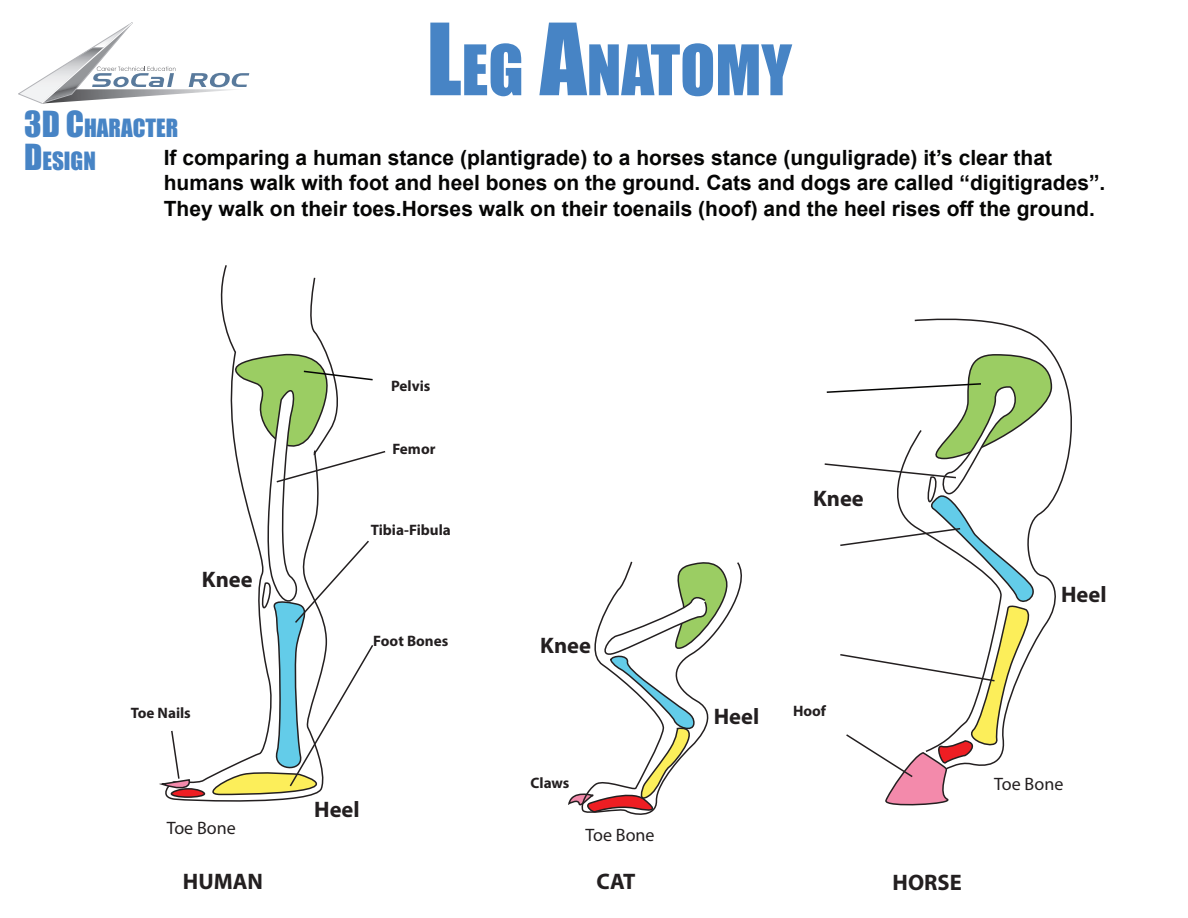
<style>
.page{position:relative;width:1188px;height:918px;background:#fff}
.page>*{position:absolute;margin:0;border:0;box-sizing:border-box;transform-origin:0 0}
.t1{font:64.35px "Impact";color:#4784c5}
.t2{font:23.1px/33px "Impact";color:#4784c5}
.t3{font:700 22.5px "Myriad Pro";color:#231f20}
.t4{font:700 21px/25.2px "Arial";color:#050504}
.t5{font:18px "Myriad Pro";color:#231f20}
.t6{font:700 15.15px "Myriad Pro";color:#231f20}
.s1{font-size:91.95px}
.s2{font-size:33px}
</style>
<div class="page">
<svg style="left:914px;top:318px;width:158px;height:294px"></svg>
<svg style="left:159px;top:265px;width:168px;height:537px"></svg>
<svg style="left:18px;top:22px;width:231px;height:82px"></svg>
<svg style="left:824px;top:353px;width:229px;height:453px"></svg>
<svg style="left:160px;top:353px;width:226px;height:446px"></svg>
<svg style="left:580px;top:561px;width:162px;height:254px"></svg>
<h1 class="t1" style="left:427px;top:20px;width:367px"><span class="s1">L</span>EG <span class="s1">A</span>NATOMY</h1>
<p class="t2" style="left:24px;top:111px;width:156px"><span class="s2">3D C</span>HARACTER<br><span class="s2">D</span>ESIGN</p>
<p class="t4" style="left:164px;top:146px;width:943px">If comparing a human stance (plantigrade) to a horses stance (unguligrade) it’s clear that humans walk with foot and heel bones on the ground. Cats and dogs are called “digitigrades”.<br>They walk on their toes.Horses walk on their toenails (hoof) and the heel rises off the ground.</p>
<p class="t6" style="left:391px;top:376px;width:41px">Pelvis</p>
<p class="t3" style="left:202px;top:565px;width:52px">Knee</p>
<p class="t6" style="left:131px;top:703px;width:62px">Toe Nails</p>
<p class="t5" style="left:167px;top:816px;width:71px">Toe Bone</p>
<p class="t6" style="left:392px;top:439px;width:45px">Femor</p>
<p class="t6" style="left:371px;top:520px;width:82px">Tibia-Fibula</p>
<p class="t6" style="left:373px;top:631px;width:77px">Foot Bones</p>
<p class="t3" style="left:314px;top:795px;width:47px">Heel</p>
<p class="t3" style="left:540px;top:631px;width:52px">Knee</p>
<p class="t6" style="left:531px;top:773px;width:40px">Claws</p>
<p class="t5" style="left:586px;top:824px;width:71px">Toe Bone</p>
<p class="t3" style="left:813px;top:484px;width:52px">Knee</p>
<p class="t3" style="left:714px;top:702px;width:47px">Heel</p>
<p class="t6" style="left:793px;top:701px;width:35px">Hoof</p>
<p class="t3" style="left:183px;top:867px;width:82px">HUMAN</p>
<p class="t3" style="left:597px;top:867px;width:40px">CAT</p>
<p class="t3" style="left:893px;top:868px;width:71px">HORSE</p>
<p class="t3" style="left:1061px;top:579px;width:47px">Heel</p>
<p class="t5" style="left:994px;top:773px;width:71px">Toe Bone</p>
</div>
